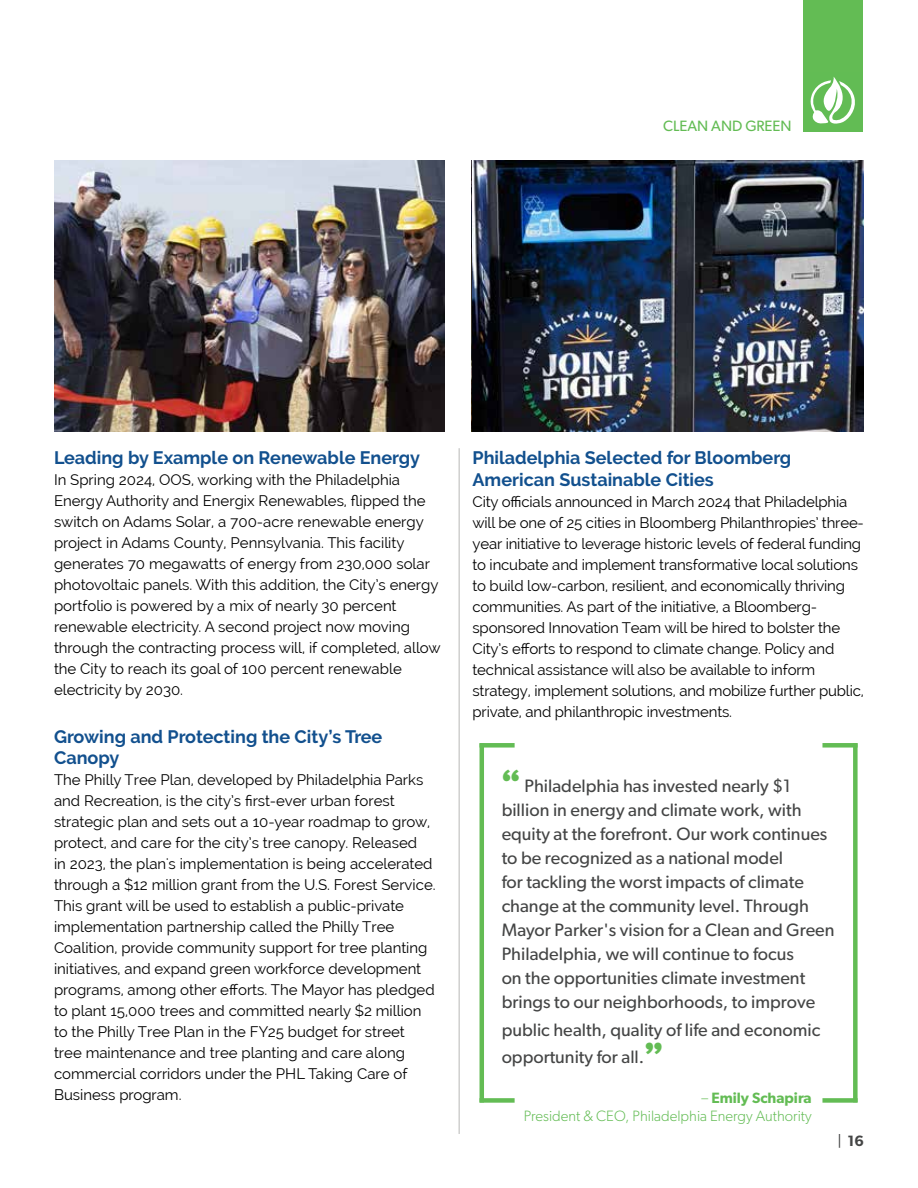
<style>
.page{position:relative;width:918px;height:1188px;background:#fff}
.page>*{position:absolute;margin:0;border:0;box-sizing:border-box;transform-origin:0 0}
.t1{font:700 45px "Coquette";color:#63bc54}
.t2{font:18px/24px "Gibson";color:#444545}
.t3{font:700 18px/21px "Raleway";color:#12508e}
.t4{font:15px/21px "Raleway";color:#000}
.t5{font:300 15px/18px "Gibson";color:#63bc54;text-align:right}
.t6{font:15px "Gibson";color:#63bc54}
.t7{font:600 15px "Gibson";color:#444545}
.s1{font-weight:600}
.s2{font-weight:400}
</style>
<div class="page">
<div style="left:480px;top:743px;width:35px;height:5px;background:#63bc54"></div>
<div style="left:480px;top:1098px;width:35px;height:5px;background:#63bc54"></div>
<hr style="left:480px;top:743px;width:4px;height:359px;background:#63bc54">
<div style="left:822px;top:1098px;width:36px;height:5px;background:#63bc54"></div>
<div style="left:822px;top:743px;width:36px;height:5px;background:#63bc54"></div>
<div style="left:853px;top:743px;width:5px;height:359px;background:#63bc54"></div>
<img style="left:54px;top:161px;width:391px;height:271px">
<div style="left:803px;top:0;width:59px;height:91px;background:#63bc54"></div>
<div style="left:803px;top:72px;width:60px;height:60px;background:#62bc54"></div>
<svg style="left:810px;top:77px;width:45px;height:47px"></svg>
<hr style="left:458px;top:448px;width:2px;height:686px;background:#d0d0cf">
<img style="left:472px;top:161px;width:392px;height:271px">
<p class="t6" style="left:663px;top:117px;width:130px">CLEAN AND GREEN</p>
<p class="t3" style="left:54px;top:447px;width:368px">Leading by Example on Renewable Energy</p>
<p class="t4" style="left:54px;top:469px;width:388px">In Spring 2024, OOS, working with the Philadelphia Energy Authority and Energix Renewables, flipped the switch on Adams Solar, a 700-acre renewable energy project in Adams County, Pennsylvania. This facility generates 70 megawatts of energy from 230,000 solar photovoltaic panels. With this addition, the City’s energy portfolio is powered by a mix of nearly 30 percent renewable electricity. A second project now moving through the contracting process will, if completed, allow the City to reach its goal of 100 percent renewable electricity by 2030.</p>
<p class="t3" style="left:54px;top:726px;width:330px">Growing and Protecting the City’s Tree<br>Canopy</p>
<p class="t4" style="left:54px;top:769px;width:383px">The Philly Tree Plan, developed by Philadelphia Parks and Recreation, is the city’s first-ever urban forest strategic plan and sets out a 10-year roadmap to grow, protect, and care for the city’s tree canopy. Released<br>in 2023, the plan's implementation is being accelerated through a $12 million grant from the U.S. Forest Service.<br>This grant will be used to establish a public-private implementation partnership called the Philly Tree Coalition, provide community support for tree planting initiatives, and expand green workforce development programs, among other efforts. The Mayor has pledged to plant 15,000 trees and committed nearly $2 million to the Philly Tree Plan in the FY25 budget for street tree maintenance and tree planting and care along commercial corridors under the PHL Taking Care of Business program.</p>
<p class="t3" style="left:472px;top:447px;width:320px;line-height:21.6px">Philadelphia Selected for Bloomberg<br>American Sustainable Cities</p>
<p class="t4" style="left:472px;top:491px;width:393px">City officials announced in March 2024 that Philadelphia will be one of 25 cities in Bloomberg Philanthropies’ three&shy;year initiative to leverage historic levels of federal funding to incubate and implement transformative local solutions to build low-carbon, resilient, and economically thriving communities. As part of the initiative, a Bloomberg&shy;sponsored Innovation Team will be hired to bolster the City’s efforts to respond to climate change. Policy and technical assistance will also be available to inform strategy, implement solutions, and mobilize further public, private, and philanthropic investments.</p>
<h1 class="t1" style="left:502px;top:759px;width:21px">“</h1>
<p class="t2" style="left:502px;top:773px;width:334px;text-indent:23px">Philadelphia has invested nearly $1 billion in energy and climate work, with equity at the forefront. Our work continues to be recognized as a national model<br>for tackling the worst impacts of climate change at the community level. Through Mayor Parker's vision for a Clean and Green Philadelphia, we will continue to focus<br>on the opportunities climate investment brings to our neighborhoods, to improve</p>
<p class="t2" style="left:502px;top:1016px;width:320px;line-height:27px">public health, quality of life and economic opportunity for all.</p>
<h1 class="t1" style="left:644px;top:1032px;width:21px">”</h1>
<p class="t5" style="left:524px;top:1088px;width:289px">– <span class="s1">Emily Schapira<br></span>President &amp; CEO, Philadelphia Energy Authority</p>
<p class="t7" style="left:837px;top:1132px;width:28px"><span class="s2">|</span> 16</p>
</div>
